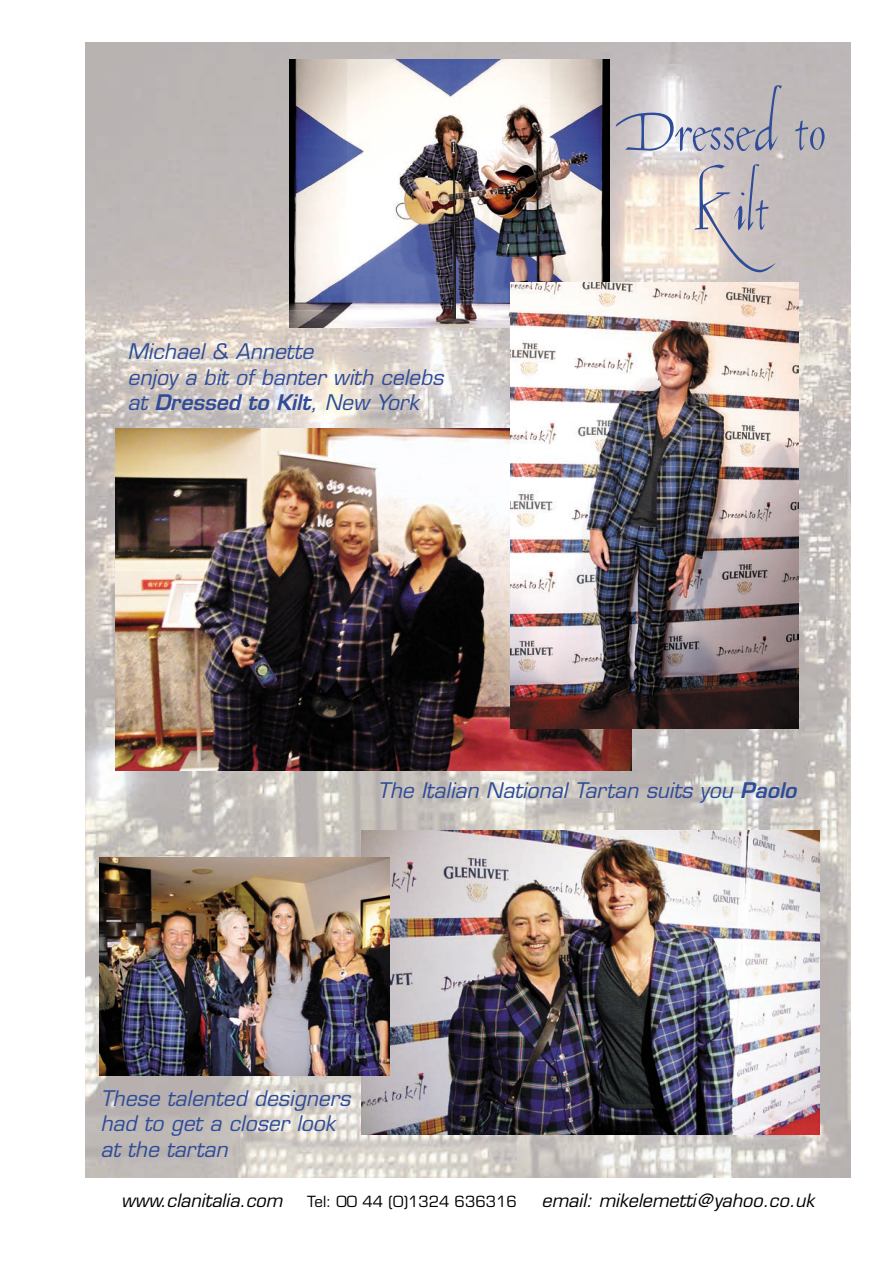
<style>
.page{position:relative;width:893px;height:1263px;background:#fff}
.page>*{position:absolute;margin:0;border:0;box-sizing:border-box;transform-origin:0 0}
.t1{font:italic 21px/25.2px "Eurostile LT Std";color:#2f4c98}
.t2{font:italic 18px "Eurostile LT Std";color:#010000}
.t3{font:15px "Eurostile LT Std";color:#010000}
.s1{font-weight:600}
</style>
<div class="page">
<img style="left:85px;top:43px;width:765px;height:1134px">
<img style="left:289px;top:60px;width:321px;height:267px">
<img style="left:116px;top:428px;width:515px;height:342px">
<img style="left:361px;top:830px;width:458px;height:304px">
<img style="left:510px;top:282px;width:288px;height:446px">
<img style="left:99px;top:857px;width:291px;height:218px">
<svg style="left:695px;top:164px;width:81px;height:108px;background:#c5bfc2"></svg>
<svg style="left:615px;top:85px;width:210px;height:66px;background:#bdbbc3"></svg>
<p class="t1" style="left:128px;top:340px;width:317px">Michael &amp; Annette<br>enjoy a bit of banter with celebs at <span class="s1">Dressed to Kilt</span>, New York</p>
<p class="t1" style="left:378px;top:778px;width:420px">The Italian National Tartan suits you <span class="s1">Paolo</span></p>
<p class="t1" style="left:100px;top:1086px;width:251px">These talented designers had to get a closer look at the tartan</p>
<p class="t2" style="left:121px;top:1189px;width:163px">www.clanitalia.com</p>
<p class="t3" style="left:307px;top:1192px;width:211px">Tel: 00 44 (0)1324 636316</p>
<p class="t2" style="left:542px;top:1189px;width:274px">email: mikelemetti@yahoo.co.uk</p>
</div>
